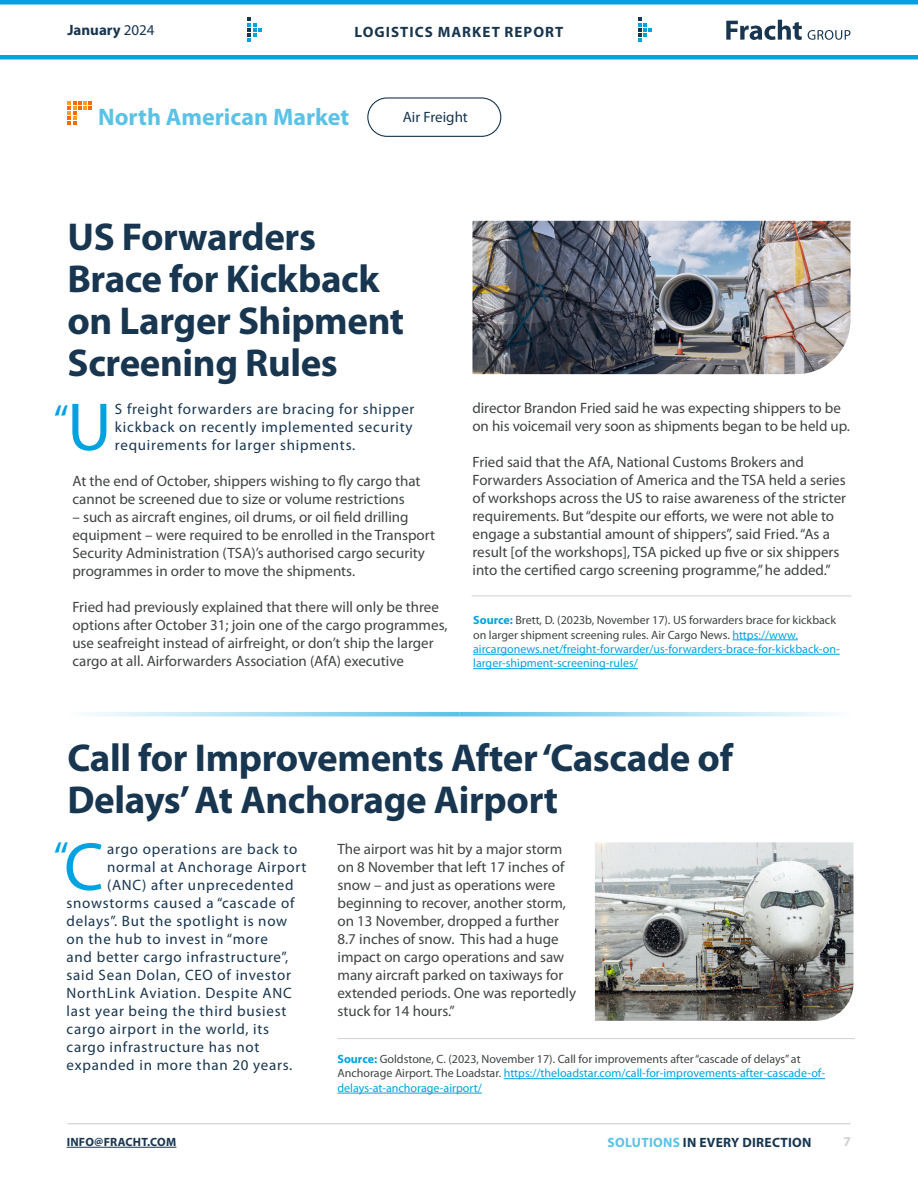
<style>
.page{position:relative;width:918px;height:1188px;background:#fff}
.page>*{position:absolute;margin:0;border:0;box-sizing:border-box;transform-origin:0 0}
.t1{font:68.4px "Myriad Pro";color:#00a3e0}
.t2{font:43.05px "Myriad Pro";color:#00a3e0}
.t3{font:700 39px/42px "Myriad Pro";letter-spacing:-.01em;color:#183650}
.t4{font:700 24px "Myriad Pro";color:#5bc2e7}
.t5{font:15px/18px "Myriad Pro";color:#3f4443}
.t6{font:15px/18px "Myriad Pro";letter-spacing:.05em;color:#183650}
.t7{font:700 15px "Myriad Pro";letter-spacing:.07em;color:#183650}
.t8{font:700 15px "Myriad Pro";color:#183650}
.t9{font:15px "Myriad Pro";color:#183650}
.t10{font:700 13.5px "Myriad Pro";letter-spacing:.02em;color:#183650}
.t11{font:700 13.5px "Myriad Pro";color:#d0d0ce}
.t12{font:12px/14.4px "Myriad Pro";color:#00a3e0}
.t13{font:12px/14.4px "Myriad Pro";color:#3f4443}
.t14{font:700 12px "Myriad Pro";letter-spacing:.02em;color:#183650}
.s1{font-weight:400}
.s2{font-weight:700}
.s3{color:#3f4443}
.s4{font-weight:700;color:#00a3e0}
.s5{color:#00a3e0}
.s6{color:#5bc2e7}
</style>
<div class="page">
<hr style="left:68px;top:1123px;width:783px;height:1px;background:#d0d0ce">
<hr style="left:67px;top:1147px;width:109px;height:1px;background:#183650">
<svg style="left:0;top:0;width:918px;height:59px"></svg>
<svg style="left:726px;top:20px;width:76px;height:20px"></svg>
<svg style="left:808px;top:30px;width:42px;height:10px"></svg>
<svg style="left:638px;top:18px;width:14px;height:24px"></svg>
<hr style="left:732px;top:640px;width:66px;height:1px;background:#00a3e0">
<hr style="left:473px;top:654px;width:367px;height:1px;background:#00a3e0">
<hr style="left:473px;top:668px;width:165px;height:1px;background:#00a3e0">
<hr style="left:472px;top:596px;width:379px;height:1px;background:#d0d0ce">
<img style="left:472px;top:221px;width:378px;height:153px">
<div style="left:367px;top:97px;width:134px;height:40px;border:1px solid #183650;border-radius:19px"></div>
<svg style="left:68px;top:101px;width:24px;height:24px"></svg>
<img style="left:595px;top:842px;width:258px;height:179px">
<hr style="left:504px;top:1078px;width:321px;height:1px;background:#00a3e0">
<hr style="left:338px;top:1093px;width:144px;height:1px;background:#00a3e0">
<hr style="left:338px;top:1038px;width:517px;height:1px;background:#d0d0ce">
<svg style="left:460px;top:712px;width:371px;height:4px"></svg>
<svg style="left:90px;top:712px;width:370px;height:4px"></svg>
<p class="t8" style="left:68px;top:21px;width:89px">January <span class="s1">2024</span></p>
<p class="t7" style="left:355px;top:22px;width:210px">LOGISTICS MARKET REPORT</p>
<p class="t4" style="left:98px;top:101px;width:253px">North American Market</p>
<p class="t9" style="left:403px;top:108px;width:67px">Air Freight</p>
<p class="t3" style="left:68px;top:215px;width:338px">US Forwarders<br>Brace for Kickback on Larger Shipment<br>Screening Rules</p>
<p class="t1" style="left:67px;top:385px;width:46px">U</p>
<p class="t6" style="left:115px;top:400px;width:301px">S freight forwarders are bracing for shipper kickback on recently implemented security requirements for larger shipments.</p>
<p class="t5" style="left:72px;top:472px;width:350px">At the end of October, shippers wishing to fly cargo that cannot be screened due to size or volume restrictions</p>
<p class="t5" style="left:72px;top:508px;width:364px">– such as aircraft engines, oil drums, or oil field drilling equipment – were required to be enrolled in the Transport Security Administration (TSA)’s authorised cargo security programmes in order to move the shipments.</p>
<p class="t5" style="left:72px;top:598px;width:377px">Fried had previously explained that there will only be three options after October 31; join one of the cargo programmes, use seafreight instead of airfreight, or don’t ship the larger cargo at all. Airforwarders Association (AfA) executive</p>
<p class="t2" style="left:54px;top:394px;width:17px">“</p>
<p class="t5" style="left:472px;top:399px;width:379px">director Brandon Fried said he was expecting shippers to be on his voicemail very soon as shipments began to be held up.</p>
<p class="t5" style="left:472px;top:453px;width:375px">Fried said that the AfA, National Customs Brokers and Forwarders Association of America and the TSA held a series of workshops across the US to raise awareness of the stricter requirements. But “despite our efforts, we were not able to engage a substantial amount of shippers”, said Fried. “As a result [of the workshops], TSA picked up five or six shippers into the certified cargo screening programme,” he added.”</p>
<p class="t12" style="left:473px;top:613px;width:368px"><span class="s2">Source:</span> <span class="s3">Brett, D. (2023b, November 17). US forwarders brace for kickback on larger shipment screening rules. Air Cargo News.</span> https://www. aircargonews.net/freight-forwarder/us-forwarders-brace-for-kickback-on&shy;larger-shipment-screening-rules/</p>
<p class="t3" style="left:68px;top:736px;width:667px">Call for Improvements After ‘Cascade of<br>Delays’ At Anchorage Airport</p>
<p class="t1" style="left:64px;top:825px;width:41px">C</p>
<p class="t6" style="left:107px;top:840px;width:192px">argo operations are back to</p>
<p class="t2" style="left:54px;top:831px;width:17px">“</p>
<p class="t5" style="left:338px;top:840px;width:240px">The airport was hit by a major storm on 8 November that left 17 inches of snow – and just as operations were beginning to recover, another storm, on 13 November, dropped a further 8.7 inches of snow. This had a huge impact on cargo operations and saw many aircraft parked on taxiways for extended periods. One was reportedly stuck for 14 hours.”</p>
<p class="t13" style="left:338px;top:1052px;width:489px"><span class="s4">Source:</span> Goldstone, C. (2023, November 17). Call for improvements after “cascade of delays” at<br>Anchorage Airport. The Loadstar. <span class="s5">https://theloadstar.com/call-for-improvements-after-cascade-of&shy;delays-at-anchorage-airport/</span></p>
<p class="t6" style="left:107px;top:858px;width:201px">normal at Anchorage Airport</p>
<p class="t6" style="left:107px;top:876px;width:188px">(ANC) after unprecedented</p>
<p class="t6" style="left:67px;top:894px;width:229px">snowstorms caused a “cascade of</p>
<p class="t6" style="left:67px;top:912px;width:222px">delays”. But the spotlight is now</p>
<p class="t6" style="left:67px;top:930px;width:203px">on the hub to invest in “more</p>
<p class="t6" style="left:67px;top:948px;width:223px">and better cargo infrastructure”,</p>
<p class="t6" style="left:67px;top:966px;width:226px">said Sean Dolan, CEO of investor</p>
<p class="t6" style="left:67px;top:984px;width:227px">NorthLink Aviation. Despite ANC</p>
<p class="t6" style="left:67px;top:1002px;width:221px">last year being the third busiest</p>
<p class="t6" style="left:67px;top:1020px;width:204px">cargo airport in the world, its</p>
<p class="t6" style="left:67px;top:1038px;width:194px">cargo infrastructure has not</p>
<p class="t6" style="left:67px;top:1056px;width:227px">expanded in more than 20 years.</p>
<p class="t14" style="left:67px;top:1134px;width:111px">INFO@FRACHT.COM</p>
<p class="t10" style="left:608px;top:1133px;width:205px"><span class="s6">SOLUTIONS</span> IN EVERY DIRECTION</p>
<p class="t11" style="left:843px;top:1133px;width:9px">7</p>
</div>
